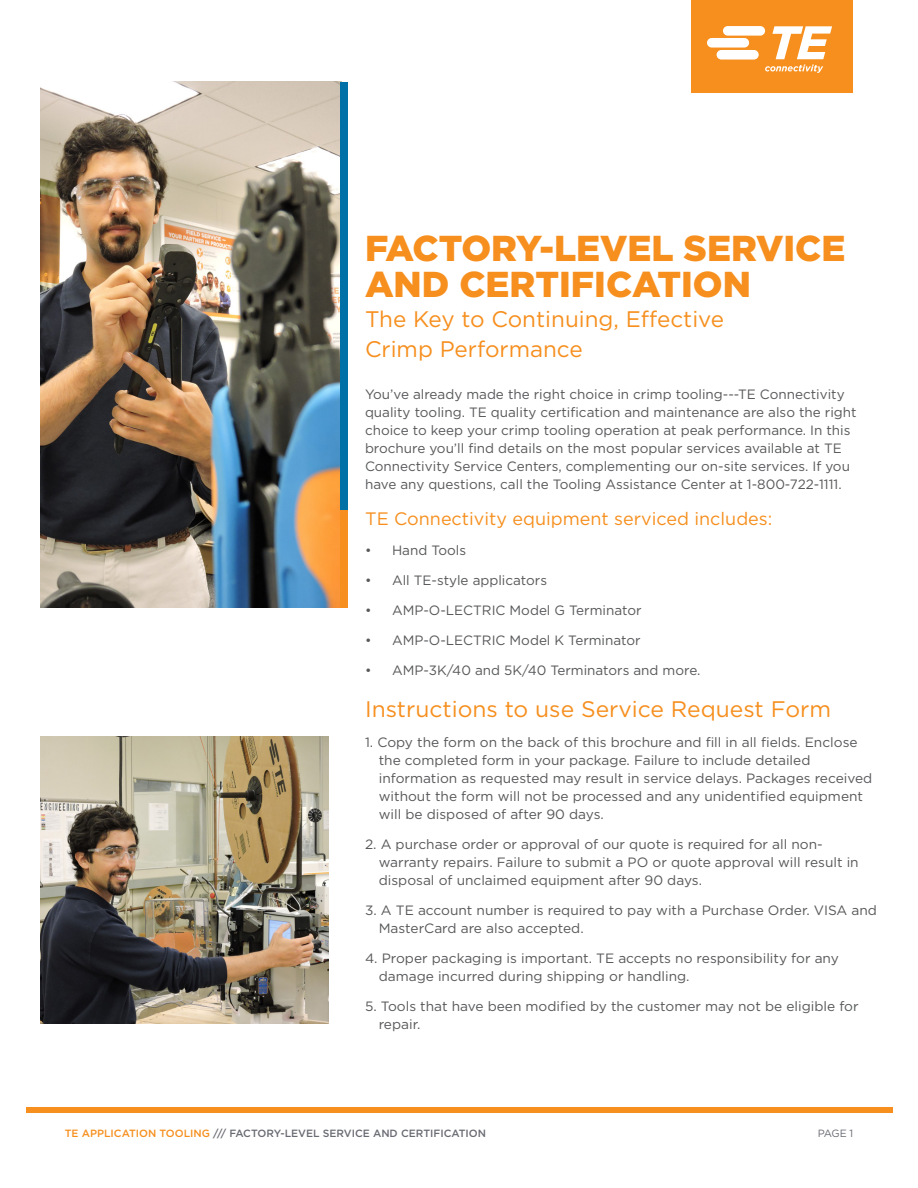
<style>
.page{position:relative;width:918px;height:1188px;background:#fff}
.page>*{position:absolute;margin:0;border:0;box-sizing:border-box;transform-origin:0 0}
.B_Cover_Headline{font:900 36px/36px "Gotham";color:#f68f1e}
.B_Cover_Subhead_Gray{font:22.5px/30px "Gotham";color:#f68f1e}
.B_Body_Copy_Subhead{font:22.5px "Gotham";color:#f68f1e}
.B_Body_Copy_Subhead-2{font:18px "Gotham";color:#f68f1e}
.B_Body_Bullet{font:13.5px/18px "Gotham";color:#57585a}
.B_Body_Copy{font:13.5px/18px "Gotham";color:#57585a}
.t1{font:500 10.5px "Gotham";color:#696b73}
.t2{font:10.5px "Gotham";color:#696b73}
.s1{color:#f68f1e}
</style>
<div class="page">
<img style="left:40px;top:81px;width:301px;height:526px">
<div style="left:26px;top:1107px;width:866px;height:6px;background:#f68f1e"></div>
<div style="left:691px;top:0;width:162px;height:93px;background:#f68f1e"></div>
<svg style="left:707px;top:26px;width:125px;height:47px"></svg>
<div style="left:341px;top:82px;width:7px;height:428px;background:#0071a7"></div>
<div style="left:341px;top:510px;width:7px;height:98px;background:#f68f1e"></div>
<img style="left:41px;top:737px;width:287px;height:286px">
<p class="B_Cover_Headline" style="left:365px;top:230px;width:482px">FACTORY-LEVEL SERVICE<br>AND CERTIFICATION</p>
<p class="B_Cover_Subhead_Gray" style="left:365px;top:304px;width:361px">The Key to Continuing, Effective<br>Crimp Performance</p>
<p class="B_Body_Copy" style="left:365px;top:385px;width:493px">You’ve already made the right choice in crimp tooling---TE Connectivity quality tooling. TE quality certification and maintenance are also the right choice to keep your crimp tooling operation at peak performance. In this brochure you’ll find details on the most popular services available at TE Connectivity Service Centers, complementing our on-site services. If you have any questions, call the Tooling Assistance Center at 1-800-722-1111.</p>
<p class="B_Body_Copy_Subhead-2" style="left:365px;top:507px;width:409px">TE Connectivity equipment serviced includes:</p>
<p class="B_Body_Copy" style="left:365px;top:541px;width:103px">• Hand Tools</p>
<p class="B_Body_Copy" style="left:365px;top:571px;width:184px">• All TE-style applicators</p>
<p class="B_Body_Copy" style="left:365px;top:601px;width:278px">• AMP-O-LECTRIC Model G Terminator</p>
<p class="B_Body_Copy" style="left:365px;top:631px;width:277px">• AMP-O-LECTRIC Model K Terminator</p>
<p class="B_Body_Copy" style="left:365px;top:661px;width:337px">• AMP-3K/40 and 5K/40 Terminators and more.</p>
<p class="B_Body_Copy_Subhead" style="left:365px;top:695px;width:468px">Instructions to use Service Request Form</p>
<p class="B_Body_Bullet" style="left:379px;top:733px;width:495px;text-indent:-14px">1. Copy the form on the back of this brochure and fill in all fields. Enclose the completed form in your package. Failure to include detailed information as requested may result in service delays. Packages received without the form will not be processed and any unidentified equipment will be disposed of after 90 days.</p>
<p class="B_Body_Bullet" style="left:379px;top:835px;width:482px;text-indent:-14px">2. A purchase order or approval of our quote is required for all non&shy;warranty repairs. Failure to submit a PO or quote approval will result in disposal of unclaimed equipment after 90 days.</p>
<p class="B_Body_Bullet" style="left:379px;top:901px;width:500px;text-indent:-14px">3. A TE account number is required to pay with a Purchase Order. VISA and<br>MasterCard are also accepted.</p>
<p class="B_Body_Bullet" style="left:379px;top:949px;width:462px;text-indent:-14px">4. Proper packaging is important. TE accepts no responsibility for any damage incurred during shipping or handling.</p>
<p class="B_Body_Bullet" style="left:379px;top:997px;width:481px;text-indent:-14px">5. Tools that have been modified by the customer may not be eligible for repair.</p>
<p class="t1" style="left:65px;top:1126px;width:423px"><span class="s1">TE APPLICATION TOOLING</span> /// FACTORY-LEVEL SERVICE AND CERTIFICATION</p>
<p class="t2" style="left:818px;top:1127px;width:37px">PAGE 1</p>
</div>
